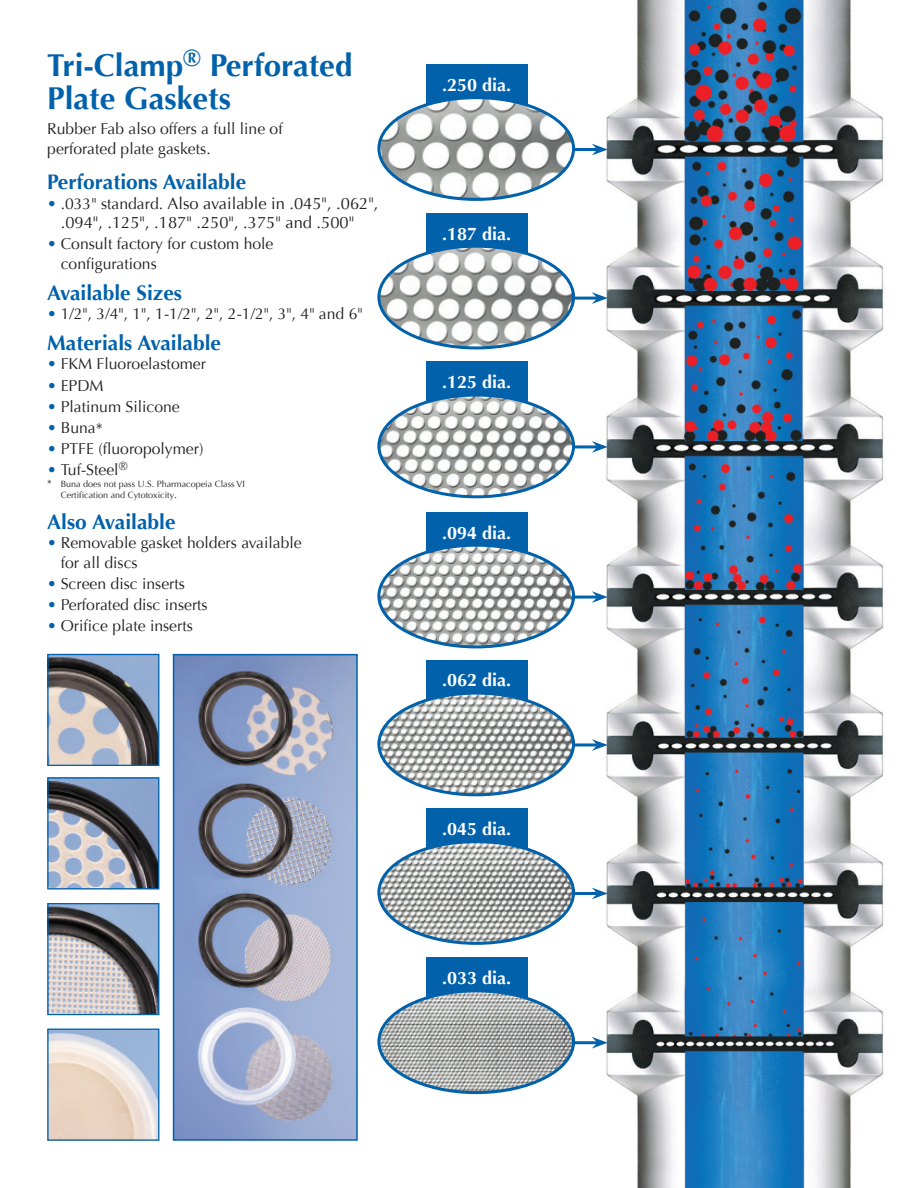
<style>
.page{position:relative;width:918px;height:1188px;background:#fff}
.page>*{position:absolute;margin:0;border:0;box-sizing:border-box;transform-origin:0 0}
.Title_Header{font:700 31.5px/33px "Optima";color:#0161aa}
.subheads{font:700 21px "Optima";color:#0161aa}
.body_basic{font:700 18px "Optima";color:#fff}
.bullett_body{font:16.5px/19.5px "Optima";color:#231f20}
.bullett_body-2{font:15.75px/19.5px "Optima";color:#231f20}
.body_basic-2{font:15.75px/19.5px "Optima";color:#231f20}
.bullett_body-3{font:9px/10.5px "Optima";color:#231f20}
.s1{font-size:15.75px;color:#0161aa}
.s2{font-size:15.75px}
.s3{color:#0161aa}
.s4{font-size:10.5px}
</style>
<div class="page">
<img style="left:606px;top:0;width:279px;height:1188px">
<div style="left:426px;top:64px;width:102px;height:115px;background:#0161aa"></div>
<hr style="left:573px;top:148px;width:24px;height:3px;background:#0161aa">
<svg style="left:592px;top:144px;width:16px;height:11px"></svg>
<img style="left:380px;top:100px;width:194px;height:99px">
<div style="left:377px;top:96px;width:198px;height:105px;border:3px solid #0161aa;border-radius:50%"></div>
<div style="left:426px;top:213px;width:102px;height:114px;background:#0161aa"></div>
<hr style="left:573px;top:297px;width:24px;height:3px;background:#0161aa">
<svg style="left:592px;top:292px;width:16px;height:12px"></svg>
<img style="left:381px;top:249px;width:193px;height:99px">
<div style="left:377px;top:245px;width:198px;height:104px;border:3px solid #0161aa;border-radius:50%"></div>
<div style="left:426px;top:362px;width:102px;height:114px;background:#0161aa"></div>
<hr style="left:573px;top:445px;width:24px;height:3px;background:#0161aa">
<svg style="left:592px;top:441px;width:16px;height:12px"></svg>
<img style="left:381px;top:398px;width:193px;height:99px">
<div style="left:377px;top:394px;width:198px;height:104px;border:3px solid #0161aa;border-radius:50%"></div>
<div style="left:426px;top:512px;width:102px;height:114px;background:#0161aa"></div>
<hr style="left:573px;top:596px;width:24px;height:3px;background:#0161aa">
<svg style="left:592px;top:591px;width:16px;height:12px"></svg>
<img style="left:381px;top:548px;width:193px;height:99px">
<div style="left:377px;top:544px;width:198px;height:104px;border:3px solid #0161aa;border-radius:50%"></div>
<div style="left:426px;top:660px;width:102px;height:114px;background:#0161aa"></div>
<hr style="left:573px;top:743px;width:24px;height:3px;background:#0161aa">
<svg style="left:592px;top:739px;width:16px;height:12px"></svg>
<img style="left:381px;top:696px;width:193px;height:99px">
<div style="left:377px;top:692px;width:198px;height:104px;border:3px solid #0161aa;border-radius:50%"></div>
<div style="left:426px;top:808px;width:102px;height:115px;background:#0161aa"></div>
<hr style="left:573px;top:892px;width:24px;height:3px;background:#0161aa">
<svg style="left:592px;top:888px;width:16px;height:11px"></svg>
<img style="left:380px;top:844px;width:194px;height:99px">
<div style="left:377px;top:840px;width:198px;height:105px;border:3px solid #0161aa;border-radius:50%"></div>
<div style="left:426px;top:958px;width:102px;height:114px;background:#0161aa"></div>
<hr style="left:573px;top:1041px;width:24px;height:3px;background:#0161aa">
<svg style="left:592px;top:1037px;width:16px;height:12px"></svg>
<img style="left:379px;top:993px;width:195px;height:100px">
<div style="left:377px;top:989px;width:198px;height:105px;border:3px solid #0161aa;border-radius:50%"></div>
<img style="left:176px;top:657px;width:179px;height:481px">
<div style="left:173px;top:654px;width:185px;height:487px;border:2px solid #0161aa"></div>
<img style="left:49px;top:656px;width:108px;height:108px">
<div style="left:47px;top:654px;width:112px;height:112px;border:1px solid #0161aa"></div>
<img style="left:49px;top:779px;width:108px;height:108px">
<div style="left:47px;top:777px;width:112px;height:112px;border:1px solid #0161aa"></div>
<img style="left:49px;top:905px;width:108px;height:108px">
<div style="left:47px;top:903px;width:112px;height:112px;border:1px solid #0161aa"></div>
<img style="left:49px;top:1031px;width:108px;height:108px">
<div style="left:47px;top:1029px;width:112px;height:112px;border:1px solid #0161aa"></div>
<p class="Title_Header" style="left:47px;top:49px;width:307px">Tri-Clamp<sup>®</sup> Perforated<br>Plate Gaskets</p>
<p class="body_basic-2" style="left:47px;top:119px;width:237px">Rubber Fab also offers a full line of perforated plate gaskets.</p>
<p class="subheads" style="left:47px;top:170px;width:201px">Perforations Available</p>
<p class="bullett_body" style="left:61px;top:193px;width:319px;text-indent:-14px"><span class="s1">•</span> <span class="s2">.033" standard.</span> Also available in .045", .062", .094", .125", .187" .250", .375" and .500"</p>
<p class="bullett_body-2" style="left:61px;top:234px;width:214px;text-indent:-14px"><span class="s3">•</span> Consult factory for custom hole configurations</p>
<p class="subheads" style="left:47px;top:280px;width:136px">Available Sizes</p>
<p class="bullett_body-2" style="left:47px;top:304px;width:317px"><span class="s3">•</span> 1/2", 3/4", 1", 1-1/2", 2", 2-1/2", 3", 4" and 6"</p>
<p class="subheads" style="left:47px;top:331px;width:175px">Materials Available</p>
<p class="bullett_body-2" style="left:47px;top:355px;width:160px"><span class="s3">•</span> FKM Fluoroelastomer</p>
<p class="bullett_body-2" style="left:47px;top:376px;width:58px"><span class="s3">•</span> EPDM</p>
<p class="bullett_body-2" style="left:47px;top:397px;width:134px"><span class="s3">•</span> Platinum Silicone</p>
<p class="bullett_body-2" style="left:47px;top:418px;width:57px"><span class="s3">•</span> Buna*</p>
<p class="bullett_body-2" style="left:47px;top:439px;width:158px"><span class="s3">•</span> PTFE (fluoropolymer)</p>
<p class="bullett_body-2" style="left:47px;top:460px;width:82px"><span class="s3">•</span> Tuf-Steel<sup>®</sup></p>
<p class="bullett_body-3" style="left:61px;top:479px;width:186px;text-indent:-14px"><span class="s4">*</span> Buna does not pass U.S. Pharmacopeia Class VI<br>Certification and Cytotoxicity<span class="s4">.</span></p>
<p class="subheads" style="left:47px;top:509px;width:130px">Also Available</p>
<p class="bullett_body-2" style="left:61px;top:533px;width:243px;text-indent:-14px"><span class="s3">•</span> Removable gasket holders available for all discs</p>
<p class="bullett_body-2" style="left:47px;top:574px;width:139px"><span class="s3">•</span> Screen disc inserts</p>
<p class="bullett_body-2" style="left:47px;top:595px;width:162px"><span class="s3">•</span> Perforated disc inserts</p>
<p class="bullett_body-2" style="left:47px;top:616px;width:147px"><span class="s3">•</span> Orifice plate inserts</p>
<p class="body_basic" style="left:442px;top:74px;width:71px">.250 dia.</p>
<p class="body_basic" style="left:442px;top:223px;width:71px">.187 dia.</p>
<p class="body_basic" style="left:442px;top:372px;width:71px">.125 dia.</p>
<p class="body_basic" style="left:442px;top:522px;width:71px">.094 dia.</p>
<p class="body_basic" style="left:442px;top:670px;width:71px">.062 dia.</p>
<p class="body_basic" style="left:442px;top:818px;width:71px">.045 dia.</p>
<p class="body_basic" style="left:442px;top:968px;width:71px">.033 dia.</p>
</div>
